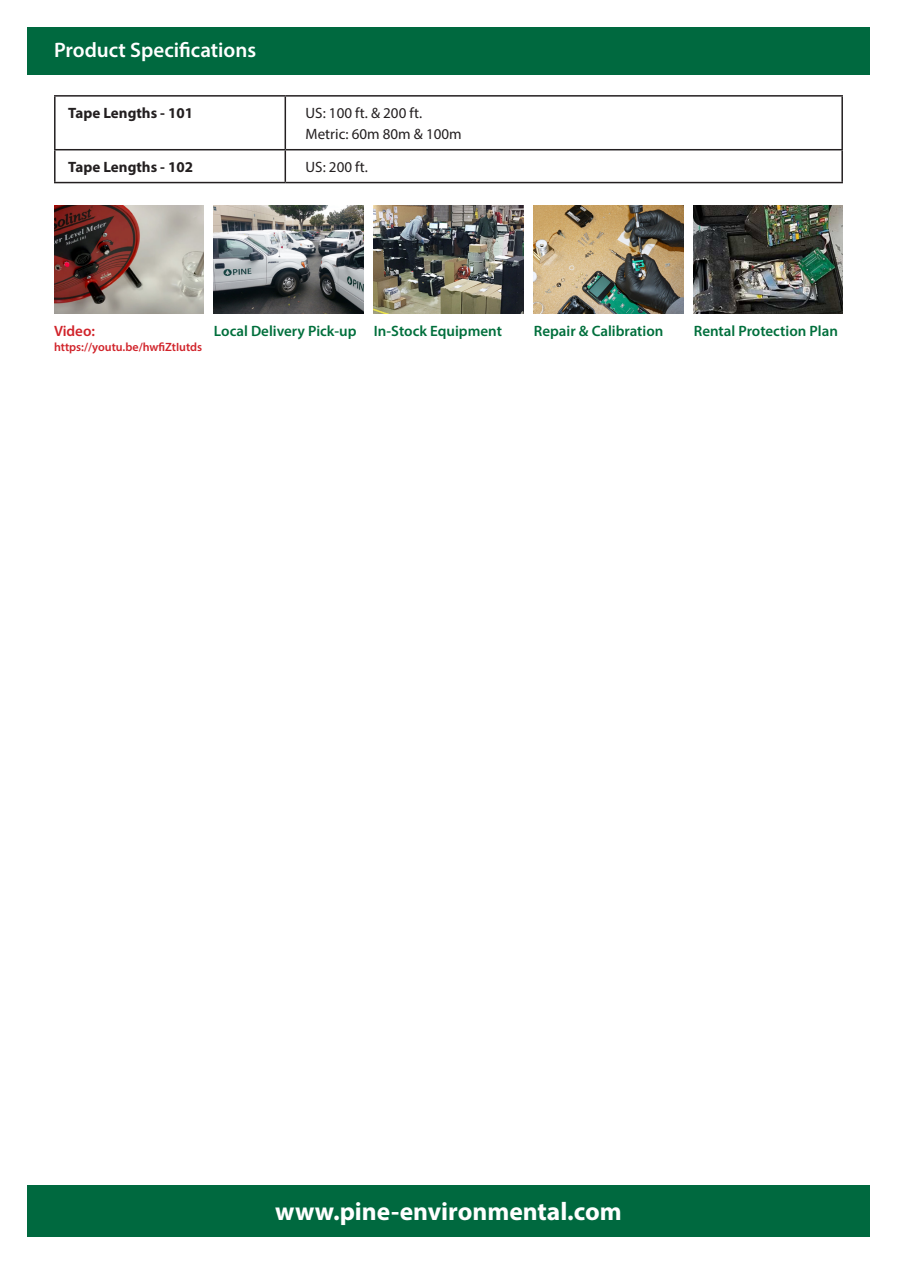
<style>
.page{position:relative;width:897px;height:1264px;background:#fff}
.page>*{position:absolute;margin:0;border:0;box-sizing:border-box;transform-origin:0 0}
.t1{font:700 25.5px "Myriad Pro";color:#fff}
.t2{font:600 21px "Myriad Pro";color:#fff}
.t3{font:600 15px "Myriad Pro";color:#006f3c}
.t4{font:15px/21px "Myriad Pro";color:#231f20}
.t5{font:700 15px "Myriad Pro";color:#231f20}
.t6{font:600 15px "Myriad Pro";color:#d1232a}
.t7{font:600 12px "Myriad Pro";color:#d1232a}
</style>
<div class="page">
<div style="left:27px;top:27px;width:842px;height:48px;background:#00693f"></div>
<div style="left:27px;top:1185px;width:842px;height:52px;background:#00693f"></div>
<hr style="left:54px;top:95px;width:231px;height:2px;background:#231f20">
<hr style="left:54px;top:97px;width:2px;height:52px;background:#231f20">
<hr style="left:285px;top:95px;width:557px;height:2px;background:#231f20">
<hr style="left:284px;top:97px;width:2px;height:52px;background:#231f20">
<hr style="left:841px;top:97px;width:1px;height:52px;background:#231f20">
<hr style="left:54px;top:149px;width:231px;height:1px;background:#231f20">
<hr style="left:54px;top:150px;width:2px;height:32px;background:#231f20">
<hr style="left:285px;top:149px;width:557px;height:1px;background:#231f20">
<hr style="left:284px;top:150px;width:2px;height:32px;background:#231f20">
<hr style="left:841px;top:150px;width:1px;height:32px;background:#231f20">
<hr style="left:54px;top:182px;width:231px;height:1px;background:#231f20">
<hr style="left:285px;top:182px;width:557px;height:1px;background:#231f20">
<img style="left:374px;top:205px;width:149px;height:109px">
<img style="left:534px;top:205px;width:149px;height:109px">
<img style="left:214px;top:205px;width:149px;height:109px">
<img style="left:693px;top:205px;width:149px;height:109px">
<img style="left:54px;top:205px;width:149px;height:109px">
<p class="t2" style="left:54px;top:36px;width:204px">Product Specifications</p>
<p class="t5" style="left:68px;top:103px;width:126px">Tape Lengths - 101</p>
<p class="t4" style="left:305px;top:102px;width:158px">US: 100 ft. &amp; 200 ft.<br>Metric: 60m 80m &amp; 100m</p>
<p class="t5" style="left:68px;top:157px;width:126px">Tape Lengths - 102</p>
<p class="t4" style="left:305px;top:156px;width:64px">US: 200 ft.</p>
<p class="t6" style="left:54px;top:322px;width:42px">Video:</p>
<p class="t3" style="left:214px;top:322px;width:144px">Local Delivery Pick-up</p>
<p class="t3" style="left:374px;top:322px;width:129px">In-Stock Equipment</p>
<p class="t3" style="left:534px;top:322px;width:131px">Repair &amp; Calibration</p>
<p class="t3" style="left:693px;top:322px;width:146px">Rental Protection Plan</p>
<p class="t7" style="left:54px;top:339px;width:150px">https://youtu.be/hwfiZtIutds</p>
<p class="t1" style="left:275px;top:1194px;width:348px">www.pine-environmental.com</p>
</div>
